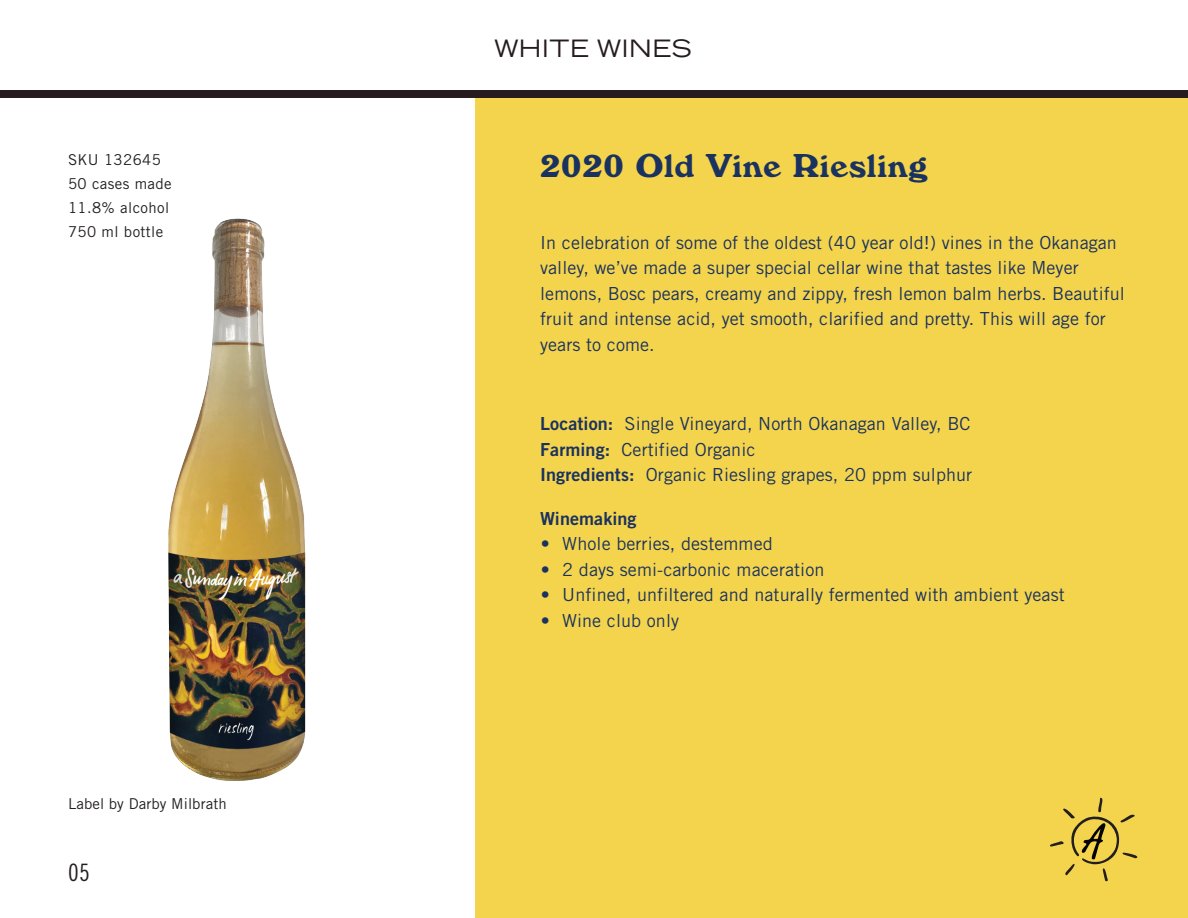
<style>
.page{position:relative;width:1188px;height:918px;background:#fff}
.page>*{position:absolute;margin:0;border:0;box-sizing:border-box;transform-origin:0 0}
.t1{font:700 34.5px "Windsor D";letter-spacing:.025em;color:#1a325f}
.t2{font:expanded 24px "Trade Gothic LH";letter-spacing:.025em;color:#261c20}
.t3{font:24px "Trade Gothic Cond Eighteen";color:#231f20}
.t4{font:18px/25.5px "Trade Gothic";letter-spacing:.005em;color:#1a325f}
.t5{font:18px "Trade Gothic Bold Two";letter-spacing:.005em;color:#1a325f}
.t6{font:15px/24px "Trade Gothic";letter-spacing:.025em;color:#231f20}
.t7{font:15px "Trade Gothic";letter-spacing:.005em;color:#231f20}
.s1{font-family:"Trade Gothic Bold Two"}
</style>
<div class="page">
<div style="left:475px;top:0;width:713px;height:918px;background:#f4d44c"></div>
<svg style="left:1050px;top:798px;width:87px;height:83px"></svg>
<div style="left:0;top:0;width:1188px;height:97px;background:#fff"></div>
<div style="left:0;top:91px;width:1188px;height:7px;background:#261c20"></div>
<img style="left:168px;top:218px;width:138px;height:563px">
<p class="t6" style="left:68px;top:147px;width:105px">SKU 132645<br>50 cases made<br>11.8% alcohol<br>750 ml bottle</p>
<p class="t7" style="left:68px;top:794px;width:160px">Label by Darby Milbrath</p>
<h2 class="t3" style="left:68px;top:859px;width:23px">05</h2>
<h2 class="t2" style="left:494px;top:33px;width:199px">WHITE WINES</h2>
<h1 class="t1" style="left:540px;top:146px;width:389px">2020 Old Vine Riesling</h1>
<p class="t4" style="left:540px;top:230px;width:586px">In celebration of some of the oldest (40 year old!) vines in the Okanagan valley, we’ve made a super special cellar wine that tastes like Meyer lemons, Bosc pears, creamy and zippy, fresh lemon balm herbs. Beautiful fruit and intense acid, yet smooth, clarified and pretty. This will age for years to come.</p>
<p class="t4" style="left:540px;top:411px;width:434px"><span class="s1">Location:</span> Single Vineyard, North Okanagan Valley, BC<br><span class="s1">Farming:</span> Certified Organic<br><span class="s1">Ingredients:</span> Organic Riesling grapes, 20 ppm sulphur</p>
<p class="t5" style="left:540px;top:507px;width:98px">Winemaking</p>
<p class="t4" style="left:541px;top:531px;width:234px">• Whole berries, destemmed</p>
<p class="t4" style="left:541px;top:557px;width:285px">• 2 days semi-carbonic maceration</p>
<p class="t4" style="left:541px;top:582px;width:526px">• Unfined, unfiltered and naturally fermented with ambient yeast</p>
<p class="t4" style="left:541px;top:608px;width:140px">• Wine club only</p>
</div>
